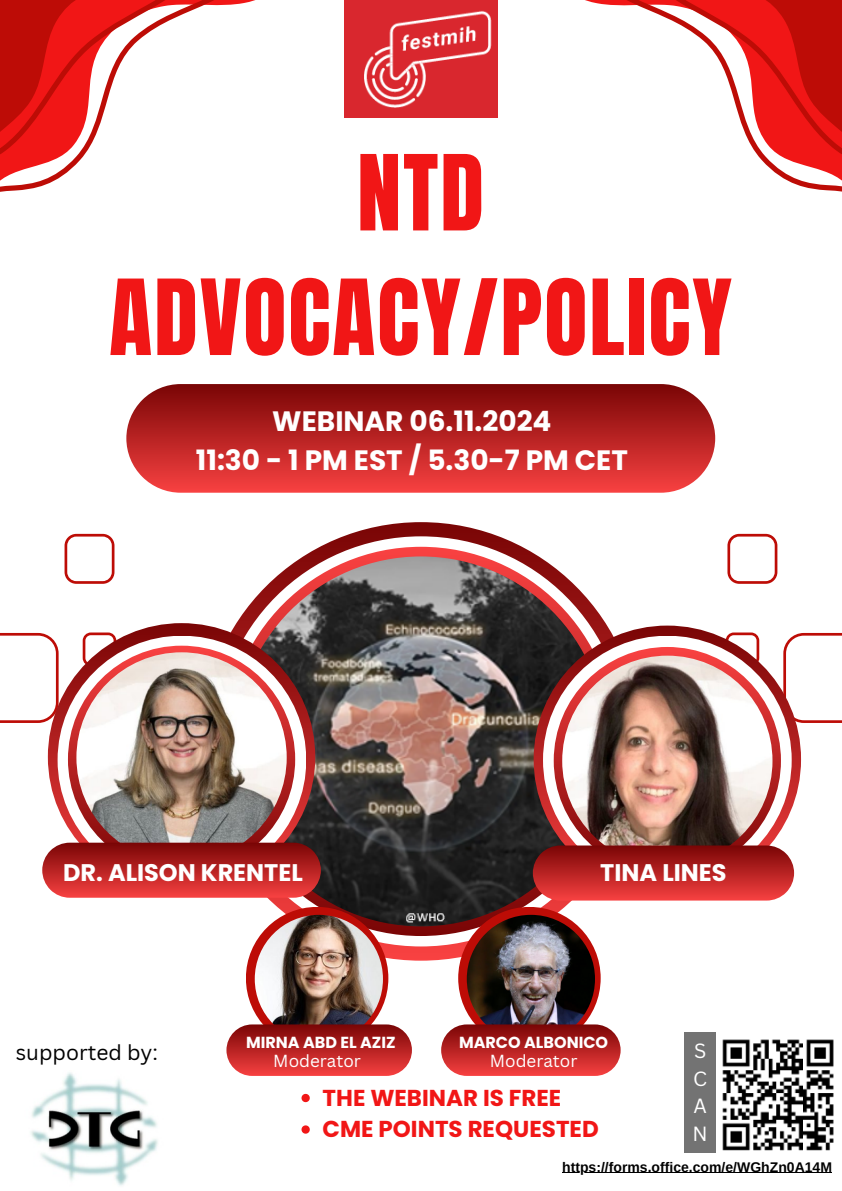
<style>
.page{position:relative;width:842px;height:1191px;background:#fff}
.page>*{position:absolute;margin:0;border:0;box-sizing:border-box;transform-origin:0 0}
.t1{font:89px/124.5px "Anton";letter-spacing:.02em;color:#f11616;text-align:center}
.t2{font:700 28px/39px "Poppins";color:#fff;text-align:center}
.t3{font:700 24px "Poppins";color:#fff}
.t4{font:700 23px "Poppins";color:#f11616}
.t5{font:21px "Canva Sans";color:#000}
.t6{font:20px/27.8px "Canva Sans";color:#fff;text-align:justify}
.t7{font:17px "Canva Sans";color:#fff}
.t8{font:700 16px "Poppins";color:#fff}
.t9{font:700 14px "Arimo";color:#000}
</style>
<div class="page">
<svg style="left:65px;top:534px;width:49px;height:49px"></svg>
<svg style="left:0;top:633px;width:59px;height:90px"></svg>
<svg style="left:83px;top:632px;width:33px;height:34px"></svg>
<svg style="left:727px;top:534px;width:50px;height:49px"></svg>
<svg style="left:783px;top:633px;width:59px;height:90px"></svg>
<svg style="left:726px;top:632px;width:33px;height:29px"></svg>
<svg style="left:202px;top:522px;width:438px;height:438px;background:#9d1919"></svg>
<div style="left:216px;top:536px;width:410px;height:410px;background:#fff;border-radius:50%"></div>
<svg style="left:226px;top:546px;width:389px;height:389px;background:#cb3636"></svg>
<img style="left:236px;top:556px;width:370px;height:370px;border-radius:50%">
<svg style="left:0;top:0;width:256px;height:192px"></svg>
<svg style="left:585px;top:0;width:257px;height:192px"></svg>
<svg style="left:126px;top:384px;width:589px;height:108px;background:#ba2b2b"></svg>
<svg style="left:534px;top:625px;width:267px;height:268px;background:#a51f1f"></svg>
<svg style="left:48px;top:623px;width:267px;height:267px;background:#a11d1d"></svg>
<div style="left:58px;top:635px;width:248px;height:249px;background:#fff;border-radius:50%"></div>
<svg style="left:68px;top:645px;width:227px;height:227px;background:#c73232"></svg>
<img style="left:76px;top:652px;width:211px;height:210px;border-radius:50%">
<img style="left:344px;top:0;width:153px;height:118px">
<svg style="left:42px;top:842px;width:279px;height:55px;background:#b62929"></svg>
<div style="left:543px;top:635px;width:249px;height:249px;background:#fff;border-radius:50%"></div>
<svg style="left:554px;top:647px;width:227px;height:227px;background:#ca3030"></svg>
<img style="left:562px;top:655px;width:210px;height:211px;border-radius:50%">
<svg style="left:533px;top:845px;width:261px;height:55px;background:#b52727"></svg>
<div style="left:684px;top:1032px;width:32px;height:120px;background:#737373"></div>
<div style="left:458px;top:906px;width:143px;height:143px;background:#bd0c06;border-radius:50%"></div>
<img style="left:467px;top:914px;width:128px;height:128px;border-radius:50%">
<div style="left:246px;top:906px;width:142px;height:143px;background:#bd0c06;border-radius:50%"></div>
<img style="left:255px;top:914px;width:128px;height:128px;border-radius:50%">
<div style="left:226px;top:1024px;width:186px;height:51px;background:linear-gradient(to bottom,#7a0808,#f33e3e);border-radius:26px"></div>
<div style="left:441px;top:1024px;width:180px;height:51px;background:linear-gradient(to bottom,#7a0808,#f33e3e);border-radius:26px"></div>
<img style="left:31px;top:1072px;width:127px;height:114px">
<img style="left:722px;top:1039px;width:112px;height:112px">
<svg style="left:301px;top:1093px;width:9px;height:8px"></svg>
<svg style="left:301px;top:1125px;width:9px;height:8px"></svg>
<hr style="left:562px;top:1172px;width:270px;height:1px;background:#000">
<p class="t1" style="left:109px;top:132px;width:624px">NTD<br>ADVOCACY/POLICY</p>
<h3 class="t2" style="left:196px;top:402px;width:433px">WEBINAR 06.11.2024<br>11:30 - 1 PM EST / 5.30-7 PM CET</h3>
<h3 class="t3" style="left:63px;top:855px;width:241px">DR. ALISON KRENTEL</h3>
<p class="t3" style="left:600px;top:855px;width:128px">TINA LINES</p>
<p class="t5" style="left:16px;top:1036px;width:144px">supported by:</p>
<h5 class="t8" style="left:246px;top:1031px;width:151px">MIRNA ABD EL AZIZ</h5>
<p class="t8" style="left:459px;top:1031px;width:151px">MARCO ALBONICO</p>
<p class="t7" style="left:273px;top:1048px;width:89px">Moderator</p>
<p class="t7" style="left:490px;top:1048px;width:89px">Moderator</p>
<p class="t4" style="left:323px;top:1081px;width:240px">THE WEBINAR IS FREE</p>
<p class="t4" style="left:323px;top:1113px;width:278px">CME POINTS REQUESTED</p>
<h2 class="t6" style="left:693px;top:1035px;width:17px">S C A N</h2>
<h6 class="t9" style="left:562px;top:1158px;width:271px">https://forms.office.com/e/WGhZn0A14M</h6>
</div>
